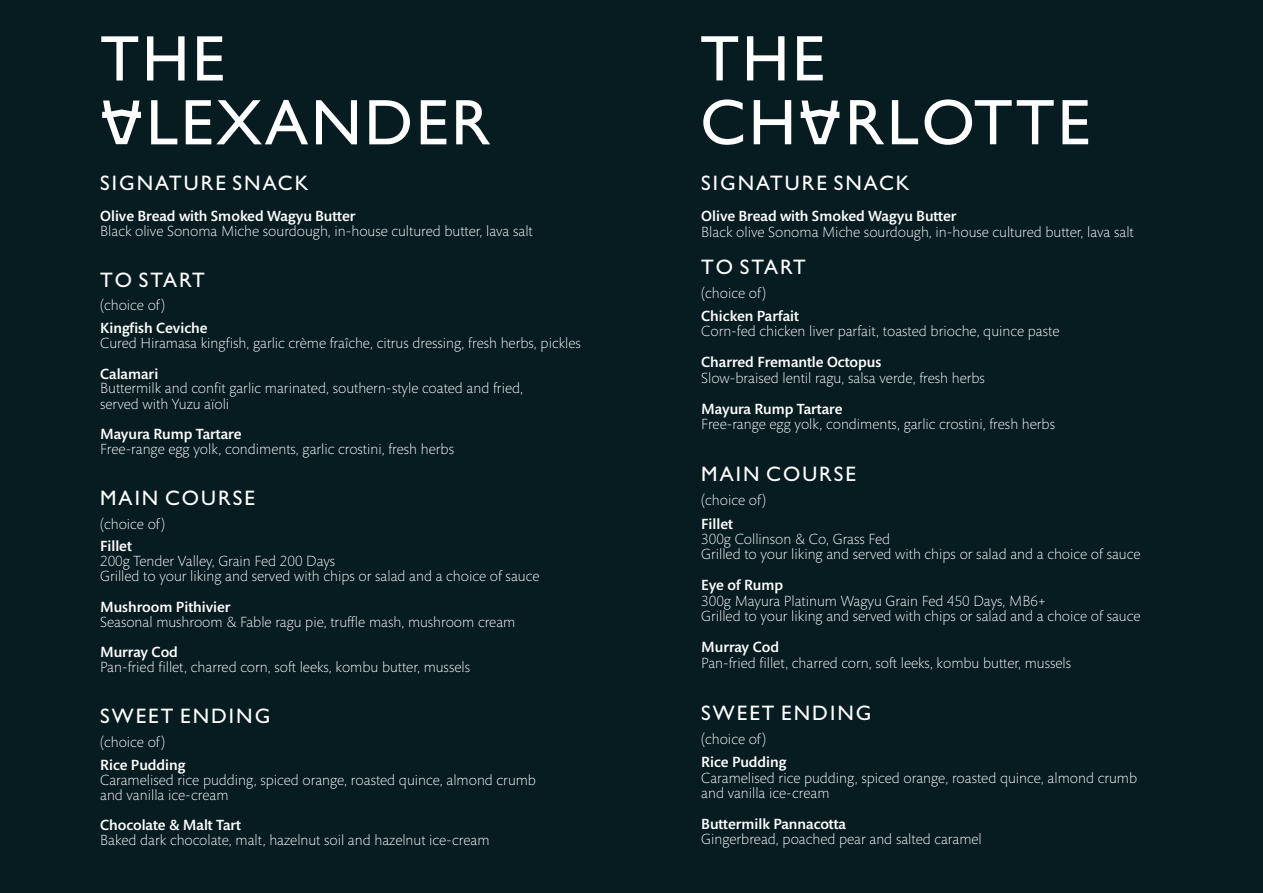
<style>
.page{position:relative;width:1263px;height:893px;background:#071c21}
.page>*{position:absolute;margin:0;border:0;box-sizing:border-box;transform-origin:0 0}
.t1{font:64.8px/63.9px "Gill Sans";letter-spacing:.045em;color:#fff}
.t2{font:21px "Gill Sans";letter-spacing:.095em;color:#fff}
.t3{font:300 15px/15.1px "Mundo Sans Std";color:#fff}
.t4{font:500 15px "Mundo Sans Std";color:#fff}
</style>
<div class="page">
<svg style="left:102px;top:101px;width:39px;height:43px"></svg>
<svg style="left:801px;top:101px;width:38px;height:43px"></svg>
<h1 class="t1" style="left:146px;top:34px;width:345px;text-indent:-46px">THE<br>LEXANDER</h1>
<h1 class="t1" style="left:700px;top:34px;width:391px">THE<br>CH RLOTTE</h1>
<h2 class="t2" style="left:100px;top:175px;width:210px">SIGNATURE SNACK</h2>
<p class="t4" style="left:100px;top:210px;width:257px">Olive Bread with Smoked Wagyu Butter</p>
<p class="t3" style="left:100px;top:225px;width:434px">Black olive Sonoma Miche sourdough, in-house cultured butter, lava salt</p>
<h2 class="t2" style="left:100px;top:272px;width:106px">TO START</h2>
<p class="t3" style="left:100px;top:299px;width:66px">(choice of)</p>
<p class="t4" style="left:100px;top:322px;width:109px">Kingfish Ceviche</p>
<p class="t3" style="left:100px;top:337px;width:482px">Cured Hiramasa kingfish, garlic crème fraîche, citrus dressing, fresh herbs, pickles</p>
<p class="t4" style="left:100px;top:368px;width:60px">Calamari</p>
<p class="t3" style="left:100px;top:382px;width:424px">Buttermilk and confit garlic marinated, southern-style coated and fried, served with Yuzu aïoli</p>
<p class="t4" style="left:100px;top:428px;width:143px">Mayura Rump Tartare</p>
<p class="t3" style="left:100px;top:443px;width:355px">Free-range egg yolk, condiments, garlic crostini, fresh herbs</p>
<h2 class="t2" style="left:100px;top:491px;width:156px">MAIN COURSE</h2>
<p class="t3" style="left:100px;top:517px;width:66px">(choice of)</p>
<p class="t4" style="left:100px;top:540px;width:33px">Fillet</p>
<p class="t3" style="left:100px;top:555px;width:441px">200g Tender Valley, Grain Fed 200 Days<br>Grilled to your liking and served with chips or salad and a choice of sauce</p>
<p class="t4" style="left:100px;top:601px;width:132px">Mushroom Pithivier</p>
<p class="t3" style="left:100px;top:616px;width:417px">Seasonal mushroom &amp; Fable ragu pie, truffle mash, mushroom cream</p>
<p class="t4" style="left:100px;top:646px;width:79px">Murray Cod</p>
<p class="t3" style="left:100px;top:661px;width:371px">Pan-fried fillet, charred corn, soft leeks, kombu butter, mussels</p>
<h2 class="t2" style="left:100px;top:709px;width:172px">SWEET ENDING</h2>
<p class="t3" style="left:100px;top:736px;width:66px">(choice of)</p>
<p class="t4" style="left:100px;top:759px;width:87px">Rice Pudding</p>
<p class="t3" style="left:100px;top:774px;width:437px">Caramelised rice pudding, spiced orange, roasted quince, almond crumb and vanilla ice-cream</p>
<p class="t4" style="left:100px;top:819px;width:142px">Chocolate &amp; Malt Tart</p>
<p class="t3" style="left:100px;top:834px;width:391px">Baked dark chocolate, malt, hazelnut soil and hazelnut ice-cream</p>
<h2 class="t2" style="left:701px;top:175px;width:210px">SIGNATURE SNACK</h2>
<p class="t4" style="left:701px;top:211px;width:257px">Olive Bread with Smoked Wagyu Butter</p>
<p class="t3" style="left:701px;top:226px;width:434px">Black olive Sonoma Miche sourdough, in-house cultured butter, lava salt</p>
<h2 class="t2" style="left:701px;top:259px;width:106px">TO START</h2>
<p class="t3" style="left:701px;top:287px;width:66px">(choice of)</p>
<p class="t4" style="left:701px;top:310px;width:99px">Chicken Parfait</p>
<p class="t3" style="left:701px;top:325px;width:360px">Corn-fed chicken liver parfait, toasted brioche, quince paste</p>
<p class="t4" style="left:701px;top:356px;width:181px">Charred Fremantle Octopus</p>
<p class="t3" style="left:701px;top:372px;width:285px">Slow-braised lentil ragu, salsa verde, fresh herbs</p>
<p class="t4" style="left:701px;top:403px;width:143px">Mayura Rump Tartare</p>
<p class="t3" style="left:701px;top:418px;width:355px">Free-range egg yolk, condiments, garlic crostini, fresh herbs</p>
<h2 class="t2" style="left:701px;top:467px;width:156px">MAIN COURSE</h2>
<p class="t3" style="left:701px;top:494px;width:66px">(choice of)</p>
<p class="t4" style="left:701px;top:518px;width:33px">Fillet</p>
<p class="t3" style="left:701px;top:533px;width:441px">300g Collinson &amp; Co, Grass Fed<br>Grilled to your liking and served with chips or salad and a choice of sauce</p>
<p class="t4" style="left:701px;top:579px;width:83px">Eye of Rump</p>
<p class="t3" style="left:701px;top:595px;width:441px">300g Mayura Platinum Wagyu Grain Fed 450 Days, MB6+<br>Grilled to your liking and served with chips or salad and a choice of sauce</p>
<p class="t4" style="left:701px;top:641px;width:79px">Murray Cod</p>
<p class="t3" style="left:701px;top:656px;width:371px">Pan-fried fillet, charred corn, soft leeks, kombu butter, mussels</p>
<h2 class="t2" style="left:701px;top:705px;width:172px">SWEET ENDING</h2>
<p class="t3" style="left:701px;top:733px;width:66px">(choice of)</p>
<p class="t4" style="left:701px;top:756px;width:87px">Rice Pudding</p>
<p class="t3" style="left:701px;top:771px;width:437px">Caramelised rice pudding, spiced orange, roasted quince, almond crumb and vanilla ice-cream</p>
<p class="t4" style="left:701px;top:818px;width:146px">Buttermilk Pannacotta</p>
<p class="t3" style="left:701px;top:833px;width:282px">Gingerbread, poached pear and salted caramel</p>
</div>
